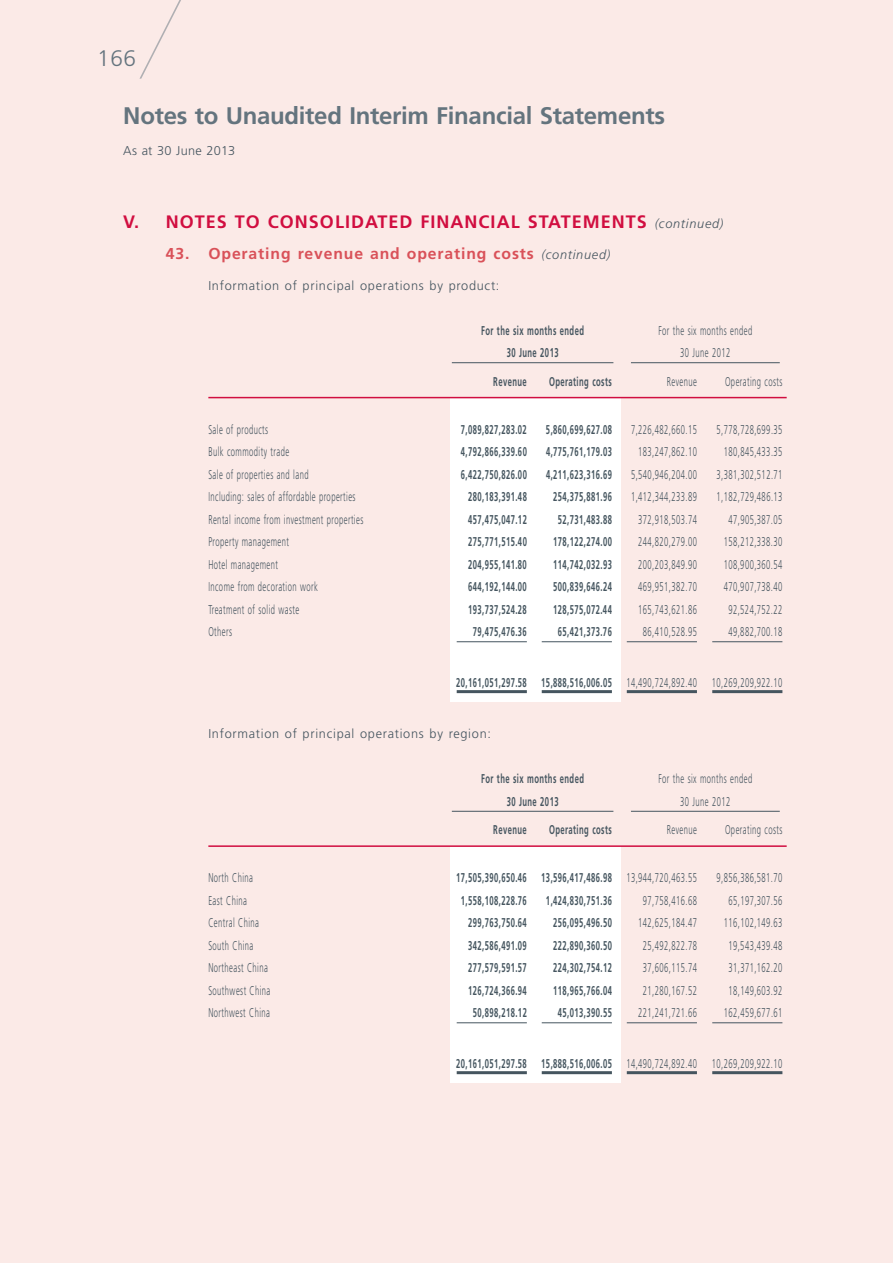
<style>
.page{position:relative;width:893px;height:1263px;background:#fbeae7}
.page>*{position:absolute;margin:0;border:0;box-sizing:border-box;transform-origin:0 0}
.t1{font:700 24px "Frutiger LT Std";letter-spacing:-.015em;color:#64747e}
.t2{font:300 22.5px "Frutiger LT Std";color:#64747e}
.t3{font:700 18px "Frutiger LT Std";letter-spacing:.055em;color:#d10e40}
.t4{font:700 15.75px "Frutiger LT Std";letter-spacing:.055em;color:#d95159}
.t5{font:300 12.75px "Frutiger LT Std";letter-spacing:.055em;color:#45555f;scale:.6 1}
.t6{font:700 12.75px "Frutiger LT Std";letter-spacing:.055em;color:#45555f;scale:.6 1}
.t7{font:300 12.75px "Frutiger LT Std";letter-spacing:.055em;color:#45555f}
.t8{font:300 12.75px "Frutiger LT Std";letter-spacing:.015em;color:#45555f}
.s1{font-weight:300;font-style:italic;font-size:12.75px;color:#45555f}
.s2{font-weight:300}
</style>
<div class="page">
<svg style="left:139px;top:0;width:42px;height:79px"></svg>
<hr style="left:452px;top:362px;width:161px;height:1px;background:#45555f">
<hr style="left:631px;top:362px;width:149px;height:1px;background:#45555f">
<div style="left:451px;top:398px;width:170px;height:304px;background:#fff"></div>
<hr style="left:208px;top:397px;width:579px;height:1px;background:#d10e40">
<hr style="left:457px;top:641px;width:70px;height:1px;background:#45555f">
<hr style="left:542px;top:641px;width:70px;height:1px;background:#45555f">
<hr style="left:627px;top:641px;width:70px;height:1px;background:#45555f">
<hr style="left:712px;top:641px;width:70px;height:1px;background:#45555f">
<hr style="left:457px;top:690px;width:70px;height:3px;background:#45555f">
<hr style="left:542px;top:690px;width:70px;height:3px;background:#45555f">
<hr style="left:627px;top:690px;width:70px;height:3px;background:#45555f">
<hr style="left:712px;top:690px;width:70px;height:3px;background:#45555f">
<hr style="left:452px;top:811px;width:161px;height:1px;background:#45555f">
<hr style="left:631px;top:811px;width:149px;height:1px;background:#45555f">
<div style="left:451px;top:846px;width:170px;height:237px;background:#fff"></div>
<hr style="left:208px;top:845px;width:579px;height:2px;background:#d10e40">
<hr style="left:457px;top:1022px;width:70px;height:1px;background:#45555f">
<hr style="left:542px;top:1022px;width:70px;height:1px;background:#45555f">
<hr style="left:627px;top:1022px;width:70px;height:1px;background:#45555f">
<hr style="left:712px;top:1022px;width:70px;height:1px;background:#45555f">
<hr style="left:457px;top:1071px;width:70px;height:3px;background:#45555f">
<hr style="left:542px;top:1071px;width:70px;height:3px;background:#45555f">
<hr style="left:627px;top:1071px;width:70px;height:3px;background:#45555f">
<hr style="left:712px;top:1071px;width:70px;height:3px;background:#45555f">
<p class="t2" style="left:97px;top:45px;width:40px">166</p>
<p class="t1" style="left:123px;top:102px;width:543px">Notes to Unaudited Interim Financial Statements</p>
<p class="t8" style="left:123px;top:143px;width:114px">As at 30 June 2013</p>
<p class="t3" style="left:123px;top:211px;width:602px">V. NOTES TO CONSOLIDATED FINANCIAL STATEMENTS <span class="s1">(continued)</span></p>
<p class="t4" style="left:166px;top:244px;width:446px">43. Operating revenue and operating costs <span class="s1">(continued)</span></p>
<p class="t7" style="left:208px;top:278px;width:293px">Information of principal operations by product:</p>
<p class="t6" style="left:481px;top:323px;width:173px">For the six months ended</p>
<p class="t5" style="left:658px;top:323px;width:158px">For the six months ended</p>
<p class="t6" style="left:507px;top:345px;width:88px">30 June 2013</p>
<p class="t5" style="left:680px;top:345px;width:85px">30 June 2012</p>
<p class="t6" style="left:493px;top:374px;width:58px">Revenue</p>
<p class="t6" style="left:549px;top:374px;width:106px">Operating costs</p>
<p class="t5" style="left:667px;top:374px;width:52px">Revenue</p>
<p class="t5" style="left:725px;top:374px;width:97px">Operating costs</p>
<p class="t5" style="left:208px;top:422px;width:101px">Sale of products</p>
<p class="t6" style="left:461px;top:422px;width:111px">7,089,827,283.02</p>
<p class="t6" style="left:546px;top:422px;width:111px">5,860,699,627.08</p>
<p class="t5" style="left:631px;top:422px;width:111px">7,226,482,660.15</p>
<p class="t5" style="left:716px;top:422px;width:111px">5,778,728,699.35</p>
<p class="t5" style="left:208px;top:444px;width:136px">Bulk commodity trade</p>
<p class="t6" style="left:461px;top:444px;width:111px">4,792,866,339.60</p>
<p class="t6" style="left:546px;top:444px;width:111px">4,775,761,179.03</p>
<p class="t5" style="left:638px;top:444px;width:99px">183,247,862.10</p>
<p class="t5" style="left:724px;top:444px;width:99px">180,845,433.35</p>
<p class="t5" style="left:208px;top:467px;width:169px">Sale of properties and land</p>
<p class="t6" style="left:461px;top:467px;width:111px">6,422,750,826.00</p>
<p class="t6" style="left:546px;top:467px;width:111px">4,211,623,316.69</p>
<p class="t5" style="left:631px;top:467px;width:111px">5,540,946,204.00</p>
<p class="t5" style="left:716px;top:467px;width:111px">3,381,302,512.71</p>
<p class="t5" style="left:208px;top:489px;width:247px">Including: sales of affordable properties</p>
<p class="t6" style="left:468px;top:489px;width:99px">280,183,391.48</p>
<p class="t6" style="left:553px;top:489px;width:99px">254,375,881.96</p>
<p class="t5" style="left:631px;top:489px;width:111px">1,412,344,233.89</p>
<p class="t5" style="left:716px;top:489px;width:111px">1,182,729,486.13</p>
<p class="t5" style="left:208px;top:512px;width:260px">Rental income from investment properties</p>
<p class="t6" style="left:468px;top:512px;width:99px">457,475,047.12</p>
<p class="t6" style="left:558px;top:512px;width:92px">52,731,483.88</p>
<p class="t5" style="left:638px;top:512px;width:99px">372,918,503.74</p>
<p class="t5" style="left:728px;top:512px;width:92px">47,905,387.05</p>
<p class="t5" style="left:208px;top:534px;width:136px">Property management</p>
<p class="t6" style="left:468px;top:534px;width:99px">275,771,515.40</p>
<p class="t6" style="left:553px;top:534px;width:99px">178,122,274.00</p>
<p class="t5" style="left:638px;top:534px;width:99px">244,820,279.00</p>
<p class="t5" style="left:724px;top:534px;width:99px">158,212,338.30</p>
<p class="t5" style="left:208px;top:557px;width:118px">Hotel management</p>
<p class="t6" style="left:468px;top:557px;width:99px">204,955,141.80</p>
<p class="t6" style="left:553px;top:557px;width:99px">114,742,032.93</p>
<p class="t5" style="left:638px;top:557px;width:99px">200,203,849.90</p>
<p class="t5" style="left:724px;top:557px;width:99px">108,900,360.54</p>
<p class="t5" style="left:208px;top:579px;width:184px">Income from decoration work</p>
<p class="t6" style="left:468px;top:579px;width:99px">644,192,144.00</p>
<p class="t6" style="left:553px;top:579px;width:99px">500,839,646.24</p>
<p class="t5" style="left:638px;top:579px;width:99px">469,951,382.70</p>
<p class="t5" style="left:724px;top:579px;width:99px">470,907,738.40</p>
<p class="t5" style="left:208px;top:602px;width:153px">Treatment of solid waste</p>
<p class="t6" style="left:468px;top:602px;width:99px">193,737,524.28</p>
<p class="t6" style="left:553px;top:602px;width:99px">128,575,072.44</p>
<p class="t5" style="left:638px;top:602px;width:99px">165,743,621.86</p>
<p class="t5" style="left:728px;top:602px;width:92px">92,524,752.22</p>
<p class="t5" style="left:208px;top:624px;width:41px">Others</p>
<p class="t6" style="left:473px;top:624px;width:92px">79,475,476.36</p>
<p class="t6" style="left:558px;top:624px;width:92px">65,421,373.76</p>
<p class="t5" style="left:643px;top:624px;width:92px">86,410,528.95</p>
<p class="t5" style="left:728px;top:624px;width:92px">49,882,700.18</p>
<p class="t6" style="left:456px;top:675px;width:545px">20,161,051,297.58 15,888,516,006.05 <span class="s2">14,490,724,892.40 10,269,209,922.10</span></p>
<p class="t7" style="left:208px;top:726px;width:284px">Information of principal operations by region:</p>
<p class="t6" style="left:481px;top:771px;width:173px">For the six months ended</p>
<p class="t5" style="left:658px;top:771px;width:158px">For the six months ended</p>
<p class="t6" style="left:507px;top:794px;width:88px">30 June 2013</p>
<p class="t5" style="left:680px;top:794px;width:85px">30 June 2012</p>
<p class="t6" style="left:493px;top:822px;width:58px">Revenue</p>
<p class="t6" style="left:549px;top:822px;width:106px">Operating costs</p>
<p class="t5" style="left:667px;top:822px;width:52px">Revenue</p>
<p class="t5" style="left:725px;top:822px;width:97px">Operating costs</p>
<p class="t5" style="left:208px;top:870px;width:76px">North China</p>
<p class="t6" style="left:456px;top:870px;width:403px">17,505,390,650.46 13,596,417,486.98 <span class="s2">13,944,720,463.55</span></p>
<p class="t5" style="left:716px;top:870px;width:111px">9,856,386,581.70</p>
<p class="t5" style="left:208px;top:893px;width:66px">East China</p>
<p class="t6" style="left:461px;top:893px;width:111px">1,558,108,228.76</p>
<p class="t6" style="left:546px;top:893px;width:111px">1,424,830,751.36</p>
<p class="t5" style="left:643px;top:893px;width:92px">97,758,416.68</p>
<p class="t5" style="left:728px;top:893px;width:92px">65,197,307.56</p>
<p class="t5" style="left:208px;top:915px;width:86px">Central China</p>
<p class="t6" style="left:468px;top:915px;width:99px">299,763,750.64</p>
<p class="t6" style="left:553px;top:915px;width:99px">256,095,496.50</p>
<p class="t5" style="left:638px;top:915px;width:99px">142,625,184.47</p>
<p class="t5" style="left:724px;top:915px;width:99px">116,102,149.63</p>
<p class="t5" style="left:208px;top:938px;width:77px">South China</p>
<p class="t6" style="left:468px;top:938px;width:99px">342,586,491.09</p>
<p class="t6" style="left:553px;top:938px;width:99px">222,890,360.50</p>
<p class="t5" style="left:643px;top:938px;width:92px">25,492,822.78</p>
<p class="t5" style="left:728px;top:938px;width:92px">19,543,439.48</p>
<p class="t5" style="left:208px;top:960px;width:101px">Northeast China</p>
<p class="t6" style="left:468px;top:960px;width:99px">277,579,591.57</p>
<p class="t6" style="left:553px;top:960px;width:99px">224,302,754.12</p>
<p class="t5" style="left:643px;top:960px;width:92px">37,606,115.74</p>
<p class="t5" style="left:728px;top:960px;width:92px">31,371,162.20</p>
<p class="t5" style="left:208px;top:983px;width:105px">Southwest China</p>
<p class="t6" style="left:468px;top:983px;width:99px">126,724,366.94</p>
<p class="t6" style="left:553px;top:983px;width:99px">118,965,766.04</p>
<p class="t5" style="left:643px;top:983px;width:92px">21,280,167.52</p>
<p class="t5" style="left:728px;top:983px;width:92px">18,149,603.92</p>
<p class="t5" style="left:208px;top:1005px;width:104px">Northwest China</p>
<p class="t6" style="left:473px;top:1005px;width:92px">50,898,218.12</p>
<p class="t6" style="left:558px;top:1005px;width:92px">45,013,390.55</p>
<p class="t5" style="left:638px;top:1005px;width:99px">221,241,721.66</p>
<p class="t5" style="left:724px;top:1005px;width:99px">162,459,677.61</p>
<p class="t6" style="left:456px;top:1056px;width:545px">20,161,051,297.58 15,888,516,006.05 <span class="s2">14,490,724,892.40 10,269,209,922.10</span></p>
</div>
